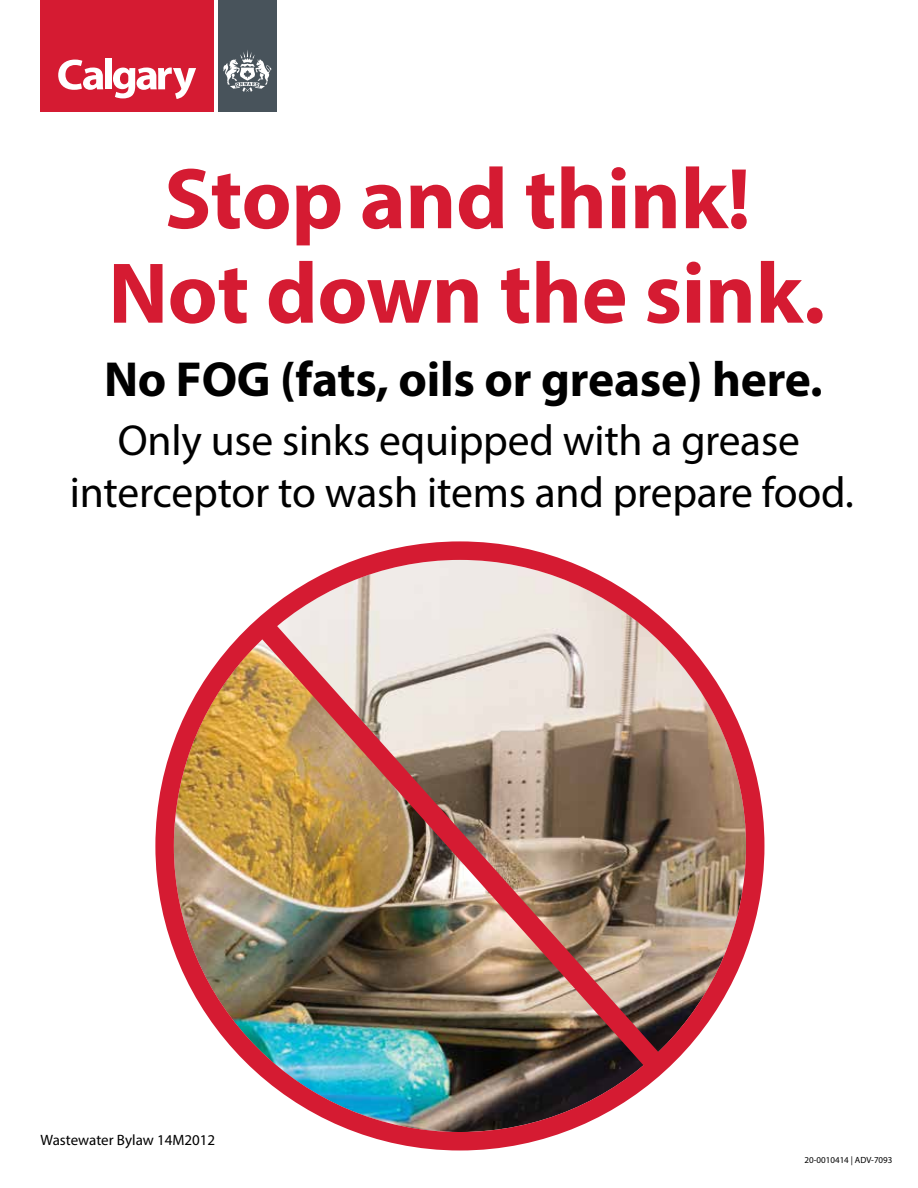
<style>
.page{position:relative;width:918px;height:1188px;background:#fff}
.page>*{position:absolute;margin:0;border:0;box-sizing:border-box;transform-origin:0 0}
.t1{font:700 87px/94.5px "Myriad Pro";letter-spacing:-.005em;color:#d51b32;text-align:center}
.t2{font:700 49.5px "Myriad Pro";letter-spacing:-.005em;color:#000}
.t3{font:43.5px/52.2px "Myriad Pro";letter-spacing:-.005em;color:#000;text-align:center}
.t4{font:15px "Myriad Pro";color:#000}
.t5{font:9px "Myriad Pro";color:#000}
</style>
<div class="page">
<div style="left:40px;top:0;width:174px;height:112px;background:#d51b32"></div>
<div style="left:218px;top:0;width:59px;height:112px;background:#48535b"></div>
<svg style="left:58px;top:60px;width:45px;height:30px"></svg>
<div style="left:105px;top:58px;width:7px;height:31px;background:#fff"></div>
<svg style="left:113px;top:68px;width:83px;height:31px"></svg>
<svg style="left:223px;top:50px;width:48px;height:42px"></svg>
<img style="left:174px;top:560px;width:572px;height:572px;border-radius:286px">
<div style="left:155px;top:541px;width:609px;height:610px;border:18px solid #d51b32;border-radius:50%"></div>
<img style="left:237px;top:599px;width:453px;height:500px">
<h1 class="t1" style="left:108px;top:149px;width:719px">Stop and think!<br>Not down the sink.</h1>
<p class="t2" style="left:104px;top:347px;width:720px">No FOG (fats, oils or grease) here.</p>
<p class="t3" style="left:70px;top:413px;width:786px">Only use sinks equipped with a grease interceptor to wash items and prepare food.</p>
<p class="t4" style="left:40px;top:1131px;width:176px">Wastewater Bylaw 14M2012</p>
<p class="t5" style="left:805px;top:1155px;width:89px">20-0010414 | ADV-7093</p>
</div>
